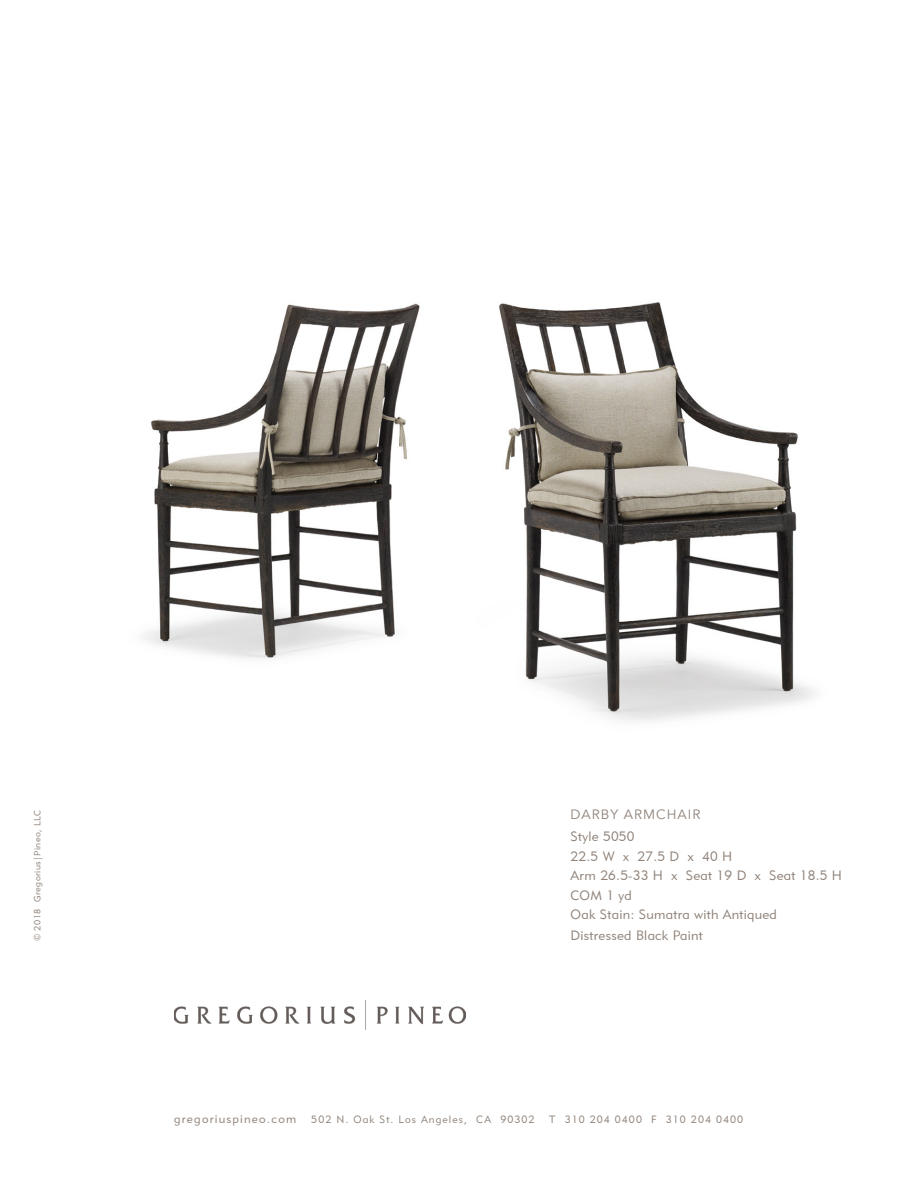
<style>
.page{position:relative;width:918px;height:1188px;background:#fff}
.page>*{position:absolute;margin:0;border:0;box-sizing:border-box;transform-origin:0 0}
.t1{font:13.5px "Geometric 415 BT Lite A";letter-spacing:.02em;color:#8f8279}
.t2{font:13.5px "Avenir";letter-spacing:.075em;color:#8f8279}
.t3{font:12px "Geometric 415 BT Lite A";letter-spacing:.1em;color:#8f8279}
.t4{font:10.5px "Geometric 415 BT Lite A";letter-spacing:.1em;color:#8f8279}
.t5{font:9px "Geometric 415 BT Lite A";letter-spacing:.05em;color:#8f8279}
</style>
<div class="page">
<img style="left:174px;top:1001px;width:291px;height:28px">
<img style="left:144px;top:302px;width:671px;height:419px">
<p class="t5" style="left:32px;top:941px;width:133px;rotate:-90deg">© 2018 Gregorius|Pineo, LLC</p>
<p class="t2" style="left:571px;top:806px;width:131px">DARBY ARMCHAIR</p>
<p class="t1" style="left:571px;top:828px;width:65px">Style 5050</p>
<p class="t1" style="left:571px;top:848px;width:163px">22.5 W x 27.5 D x 40 H</p>
<p class="t1" style="left:571px;top:867px;width:273px">Arm 26.5-33 H x Seat 19 D x Seat 18.5 H</p>
<p class="t1" style="left:571px;top:887px;width:63px">COM 1 yd</p>
<p class="t1" style="left:571px;top:906px;width:208px">Oak Stain: Sumatra with Antiqued</p>
<p class="t1" style="left:571px;top:927px;width:134px">Distressed Black Paint</p>
<p class="t3" style="left:174px;top:1112px;width:124px">gregoriuspineo.com</p>
<p class="t4" style="left:311px;top:1113px;width:433px">502 N. Oak St. Los Angeles, CA 90302 T 310 204 0400 F 310 204 0400</p>
</div>
